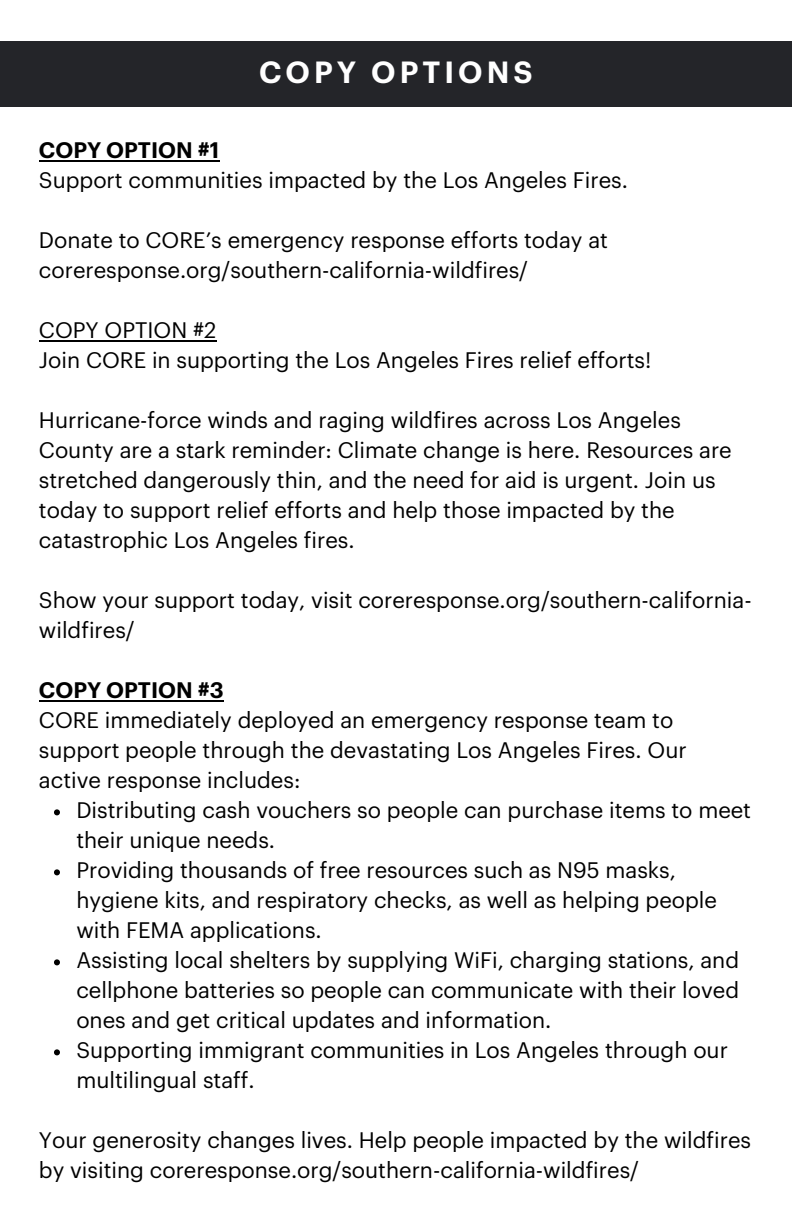
<style>
.page{position:relative;width:792px;height:1224px;background:#fff}
.page>*{position:absolute;margin:0;border:0;box-sizing:border-box;transform-origin:0 0}
.t1{font:600 30px "Graphik";letter-spacing:.135em;color:#fff}
.t2{font:22px/30px "Graphik";color:#000}
.t3{font:600 22px "Graphik";color:#000}
</style>
<div class="page">
<div style="left:0;top:41px;width:792px;height:65px;background:#242529"></div>
<hr style="left:39px;top:160px;width:180px;height:1px;background:#000">
<hr style="left:39px;top:340px;width:177px;height:1px;background:#000">
<hr style="left:39px;top:700px;width:185px;height:1px;background:#000">
<svg style="left:54px;top:809px;width:6px;height:6px"></svg>
<svg style="left:54px;top:869px;width:6px;height:6px"></svg>
<svg style="left:54px;top:959px;width:6px;height:6px"></svg>
<svg style="left:54px;top:1049px;width:6px;height:6px"></svg>
<h1 class="t1" style="left:259px;top:58px;width:275px">COPY OPTIONS</h1>
<p class="t3" style="left:39px;top:140px;width:182px">COPY OPTION #1</p>
<p class="t2" style="left:39px;top:166px;width:590px">Support communities impacted by the Los Angeles Fires.</p>
<p class="t2" style="left:39px;top:226px;width:571px">Donate to CORE’s emergency response efforts today at coreresponse.org/southern-california-wildfires/</p>
<p class="t2" style="left:39px;top:316px;width:179px">COPY OPTION #2</p>
<p class="t2" style="left:39px;top:346px;width:614px">Join CORE in supporting the Los Angeles Fires relief efforts!</p>
<p class="t2" style="left:39px;top:406px;width:694px">Hurricane-force winds and raging wildfires across Los Angeles County are a stark reminder: Climate change is here. Resources are stretched dangerously thin, and the need for aid is urgent. Join us today to support relief efforts and help those impacted by the catastrophic Los Angeles fires.</p>
<p class="t2" style="left:39px;top:586px;width:714px">Show your support today, visit coreresponse.org/southern-california&shy;wildfires/</p>
<p class="t3" style="left:39px;top:680px;width:186px">COPY OPTION #3</p>
<p class="t2" style="left:39px;top:706px;width:649px">CORE immediately deployed an emergency response team to support people through the devastating Los Angeles Fires. Our active response includes:</p>
<p class="t2" style="left:76px;top:796px;width:676px">Distributing cash vouchers so people can purchase items to meet their unique needs.</p>
<p class="t2" style="left:76px;top:856px;width:642px">Providing thousands of free resources such as N95 masks, hygiene kits, and respiratory checks, as well as helping people with FEMA applications.</p>
<p class="t2" style="left:76px;top:946px;width:664px;text-align:justify">Assisting local shelters by supplying WiFi, charging stations, and cellphone batteries so people can communicate with their loved ones and get critical updates and information.</p>
<p class="t2" style="left:76px;top:1036px;width:653px">Supporting immigrant communities in Los Angeles through our multilingual staff.</p>
<p class="t2" style="left:39px;top:1126px;width:714px">Your generosity changes lives. Help people impacted by the wildfires by visiting coreresponse.org/southern-california-wildfires/</p>
</div>
